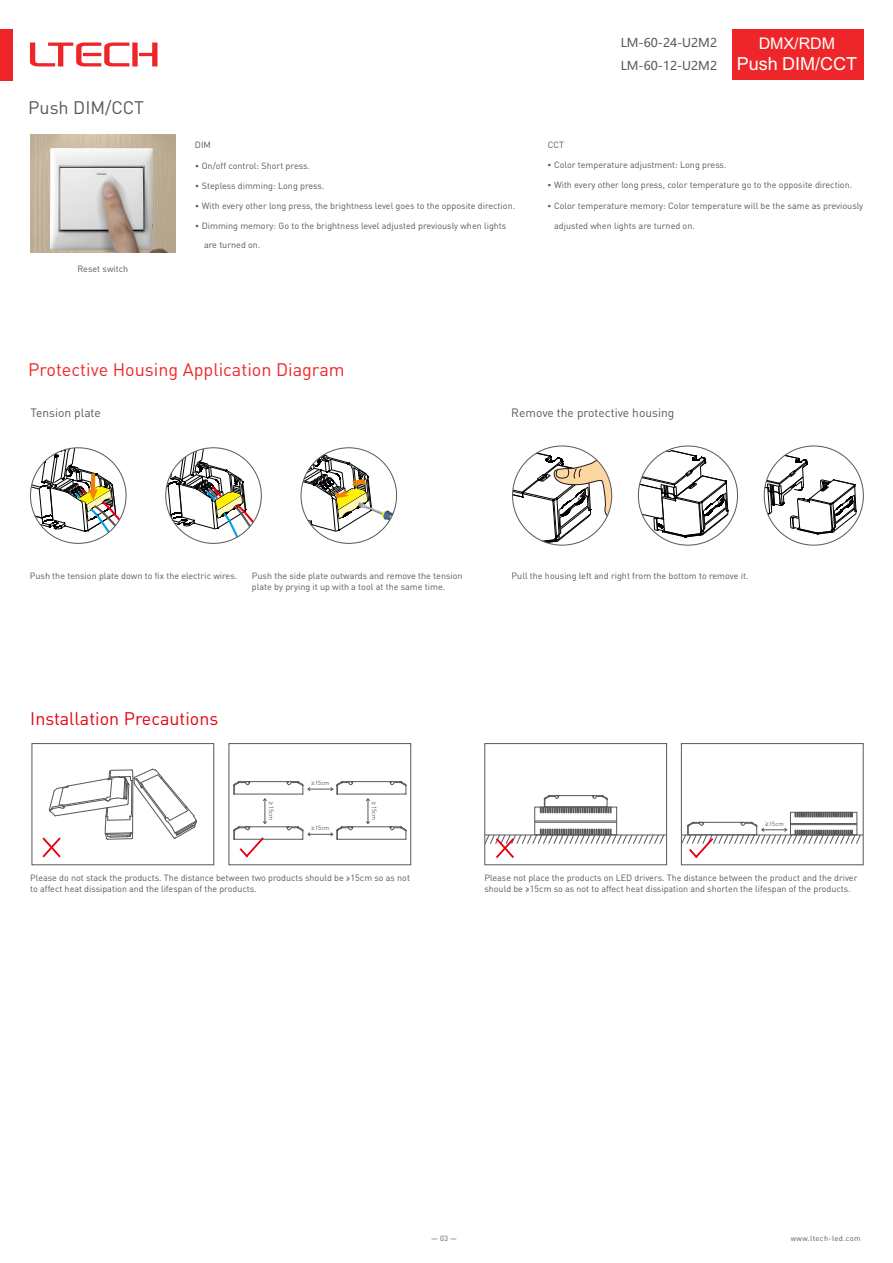
<style>
.page{position:relative;width:893px;height:1263px;background:#fff}
.page>*{position:absolute;margin:0;border:0;box-sizing:border-box;transform-origin:0 0}
.t1{font:18px "DIN Pro";color:#ef2629}
.t2{font:18px "DIN Pro";color:#e60013}
.t3{font:18px "Arial Unicode MS";color:#fff}
.t4{font:18px "DIN Pro";color:#595857}
.t5{font:16.05px "Arial Unicode MS";color:#fff}
.t6{font:12px "DIN Pro";color:#595857}
.t7{font:12px/22.5px "Microsoft Ya Hei";color:#595857}
.t8{font:9px/10.8px "DIN Pro";color:#595857}
.t9{font:7.5px "DIN Pro";letter-spacing:.05em;color:#595857}
.t10{font:6px "DIN Pro";color:#595857}
.s1{font-family:"Microsoft Ya Hei"}
</style>
<div class="page">
<svg style="left:30px;top:43px;width:127px;height:23px"></svg>
<div style="left:0;top:29px;width:13px;height:51px;background:#ef2629"></div>
<div style="left:732px;top:29px;width:131px;height:50px;background:#ef2629"></div>
<img style="left:30px;top:135px;width:146px;height:118px">
<img style="left:51px;top:148px;width:101px;height:104px">
<svg style="left:77px;top:172px;width:5px;height:81px"></svg>
<img style="left:82px;top:170px;width:89px;height:83px">
<svg style="left:30px;top:448px;width:95px;height:90px"></svg>
<svg style="left:166px;top:448px;width:94px;height:95px"></svg>
<svg style="left:513px;top:446px;width:99px;height:98px"></svg>
<svg style="left:638px;top:446px;width:91px;height:91px"></svg>
<svg style="left:764px;top:446px;width:93px;height:89px"></svg>
<svg style="left:301px;top:448px;width:96px;height:84px"></svg>
<div style="left:32px;top:743px;width:182px;height:122px;border:1px solid #595857"></div>
<div style="left:229px;top:743px;width:182px;height:122px;border:1px solid #595857"></div>
<svg style="left:42px;top:768px;width:155px;height:89px"></svg>
<svg style="left:233px;top:781px;width:173px;height:76px"></svg>
<div style="left:485px;top:743px;width:182px;height:122px;border:1px solid #595857"></div>
<div style="left:681px;top:743px;width:182px;height:122px;border:1px solid #595857"></div>
<div style="left:534px;top:807px;width:83px;height:28px;border:1px solid #595857"></div>
<hr style="left:535px;top:821px;width:82px;height:1px;background:#595857">
<hr style="left:535px;top:822px;width:82px;height:1px;background:#595857">
<svg style="left:540px;top:795px;width:71px;height:18px"></svg>
<hr style="left:485px;top:835px;width:182px;height:1px;background:#595857">
<hr style="left:681px;top:835px;width:182px;height:1px;background:#595857">
<svg style="left:484px;top:829px;width:180px;height:29px"></svg>
<svg style="left:681px;top:812px;width:180px;height:46px"></svg>
<h1 class="t4" style="left:28px;top:100px;width:117px">Push DIM/CCT</h1>
<p class="t8" style="left:77px;top:264px;width:52px">Reset switch</p>
<p class="t8" style="left:195px;top:140px;width:17px">DIM</p>
<p class="t8" style="left:195px;top:161px;width:116px"><span class="s1">•</span> On/off control: Short press.</p>
<p class="t8" style="left:195px;top:181px;width:131px"><span class="s1">•</span> Stepless dimming: Long press.</p>
<p class="t8" style="left:195px;top:201px;width:321px"><span class="s1">•</span> With every other long press, the brightness level goes to the opposite direction.</p>
<p class="t8" style="left:204px;top:216px;width:304px;line-height:19.6px;text-indent:-9px"><span class="s1">•</span> Dimming memory: Go to the brightness level adjusted previously when lights are turned on.</p>
<h3 class="t7" style="left:621px;top:33px;width:98px">LM-60-24-U2M2<br>LM-60-12-U2M2</h3>
<h2 class="t5" style="left:759px;top:38px;width:78px">DMX/RDM</h2>
<h1 class="t3" style="left:737px;top:57px;width:122px">Push DIM/CCT</h1>
<p class="t8" style="left:548px;top:140px;width:18px">CCT</p>
<p class="t8" style="left:547px;top:160px;width:181px"><span class="s1">•</span> Color temperature adjustment: Long press.</p>
<p class="t8" style="left:547px;top:181px;width:306px"><span class="s1">•</span> With every other long press, color temperature go to the opposite direction.</p>
<p class="t8" style="left:547px;top:201px;width:317px"><span class="s1">•</span> Color temperature memory: Color temperature will be the same as previously</p>
<p class="t8" style="left:554px;top:221px;width:142px">adjusted when lights are turned on.</p>
<h1 class="t1" style="left:28px;top:362px;width:318px">Protective Housing Application Diagram</h1>
<h3 class="t6" style="left:30px;top:407px;width:72px">Tension plate</h3>
<h3 class="t6" style="left:511px;top:407px;width:165px">Remove the protective housing</h3>
<p class="t8" style="left:30px;top:571px;width:209px">Push the tension plate down to fix the electric wires.</p>
<p class="t8" style="left:252px;top:571px;width:212px">Push the side plate outwards and remove the tension</p>
<p class="t8" style="left:512px;top:571px;width:238px">Pull the housing left and right from the bottom to remove it.</p>
<p class="t8" style="left:252px;top:582px;width:195px">plate by prying it up with a tool at the same time.</p>
<h1 class="t2" style="left:30px;top:711px;width:190px">Installation Precautions</h1>
<p class="t10" style="left:311px;top:780px;width:20px"><span class="s1">≥</span>15cm</p>
<p class="t10" style="left:274px;top:801px;width:20px;rotate:90deg"><span class="s1">≥</span>15cm</p>
<p class="t10" style="left:377px;top:801px;width:20px;rotate:90deg"><span class="s1">≥</span>15cm</p>
<p class="t10" style="left:311px;top:825px;width:20px"><span class="s1">≥</span>15cm</p>
<p class="t8" style="left:30px;top:874px;width:381px">Please do not stack the products. The distance between two products should be ≥15cm so as not to affect heat dissipation and the lifespan of the products.</p>
<p class="t10" style="left:765px;top:821px;width:20px"><span class="s1">≥</span>15cm</p>
<p class="t8" style="left:484px;top:874px;width:374px">Please not place the products on LED drivers. The distance between the product and the driver should be ≥15cm so as not to affect heat dissipation and shorten the lifespan of the products.</p>
<p class="t9" style="left:431px;top:1235px;width:27px">— 03 —</p>
<p class="t9" style="left:791px;top:1235px;width:71px">www.ltech-led.com</p>
</div>
